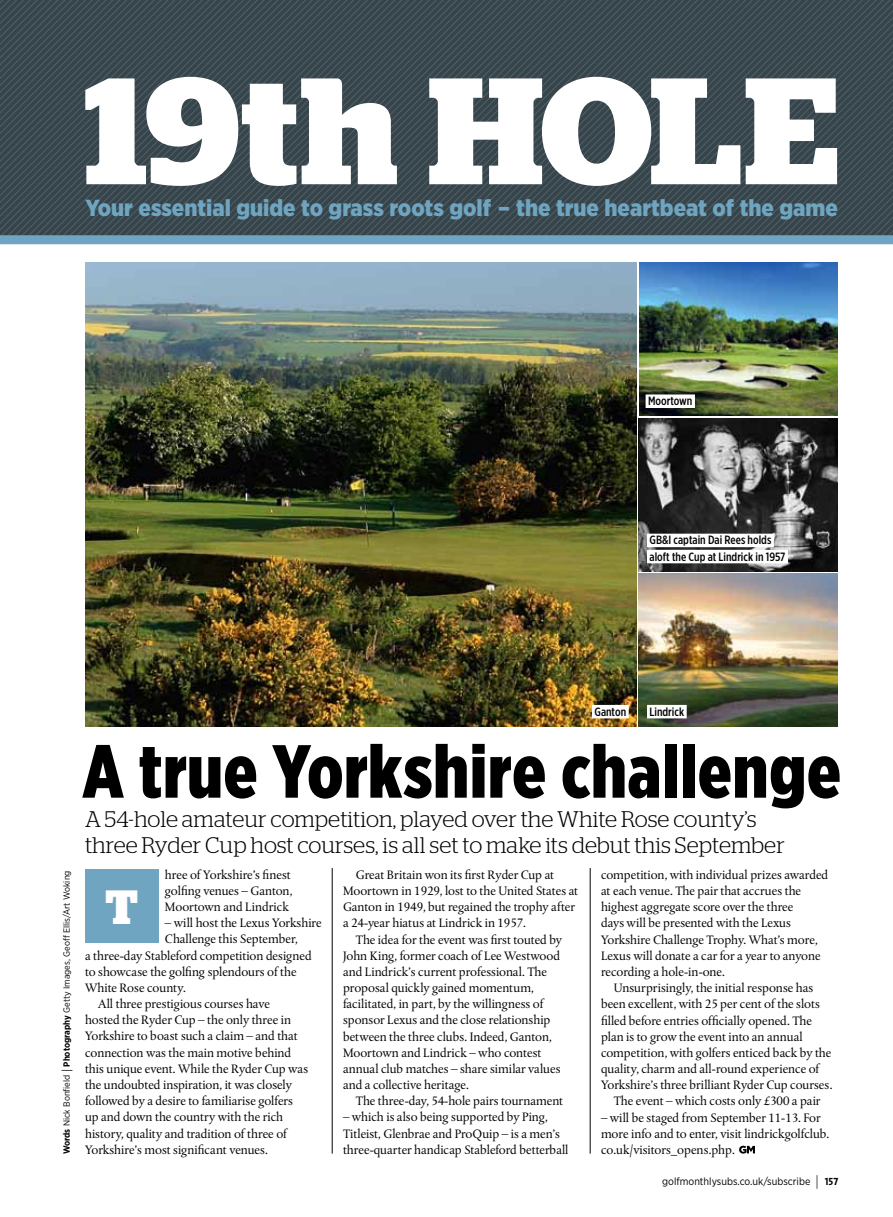
<style>
.page{position:relative;width:893px;height:1217px;background:#fff}
.page>*{position:absolute;margin:0;border:0;box-sizing:border-box;transform-origin:0 0}
.t1{font:700 151.05px "Stag";letter-spacing:-.005em;color:#fff}
.t2{font:900 75px "Gotham X Narrow";letter-spacing:.005em;color:#000}
.t3{font:700 48px "Stag";color:#fff}
.t4{font:900 23.25px "Gotham Narrow";color:#6fa5c0}
.t5{font:300 22.5px/25.8px "Stag";letter-spacing:.005em;color:#000}
.t6{font:12.9px/16.2px "Albertina MT Std";letter-spacing:-.005em;color:#000}
.t7{font:500 12px/16.2px "Gotham X Narrow";color:#000}
.t8{font:10.5px "Gotham Narrow";color:#000}
.t9{font:9px "Gotham Narrow";color:#000}
.s1{font-weight:700}
.s2{font-size:12px}
.s3{font-weight:300;font-size:15px}
.s4{font-family:"The Sans Bold Caps"}
</style>
<div class="page">
<svg style="left:0;top:0;width:893px;height:235px;background:#3b4a51"></svg>
<div style="left:0;top:235px;width:893px;height:9px;background:#6fa5c0"></div>
<svg style="left:739px;top:1145px;width:16px;height:8px"></svg>
<div style="left:85px;top:868px;width:74px;height:74px;background:#6fa5c0"></div>
<hr style="left:332px;top:867px;width:1px;height:286px;background:#000">
<hr style="left:590px;top:867px;width:1px;height:286px;background:#000">
<img style="left:85px;top:262px;width:552px;height:464px">
<div style="left:592px;top:704px;width:37px;height:14px;background:#fff"></div>
<img style="left:639px;top:573px;width:199px;height:153px">
<img style="left:639px;top:418px;width:199px;height:153px">
<img style="left:639px;top:262px;width:199px;height:154px">
<div style="left:646px;top:394px;width:49px;height:14px;background:#fff"></div>
<div style="left:647px;top:533px;width:127px;height:14px;background:#fff"></div>
<div style="left:647px;top:549px;width:141px;height:14px;background:#fff"></div>
<div style="left:647px;top:704px;width:40px;height:14px;background:#fff"></div>
<h1 class="t1" style="left:84px;top:43px;width:756px">19th Hole</h1>
<h3 class="t4" style="left:85px;top:194px;width:754px">Your essential guide to grass roots golf – the true heartbeat of the game</h3>
<p class="t7" style="left:648px;top:393px;width:46px">Moortown</p>
<p class="t7" style="left:649px;top:532px;width:137px">GB&amp;I captain Dai Rees holds aloft the Cup at Lindrick in 1957</p>
<p class="t7" style="left:594px;top:703px;width:33px">Ganton</p>
<p class="t7" style="left:649px;top:703px;width:36px">Lindrick</p>
<p class="t9" style="left:61px;top:1154px;width:285px;rotate:-90deg"><span class="s1">Words</span> Nick Bonfield <span class="s2">|</span> <span class="s1">Photography</span> Getty Images, Geoff Ellis/Art Woking</p>
<h2 class="t2" style="left:82px;top:725px;width:760px">A true Yorkshire challenge</h2>
<h3 class="t5" style="left:85px;top:805px;width:701px">A 54-hole amateur competition, played over the White Rose county’s three Ryder Cup host courses, is all set to make its debut this September</h3>
<h3 class="t3" style="left:106px;top:878px;width:34px">T</h3>
<p class="t6" style="left:165px;top:866px;width:129px">hree of Yorkshire’s finest golfing venues – Ganton,<br>Moortown and Lindrick</p>
<p class="t6" style="left:165px;top:914px;width:158px">– will host the Lexus Yorkshire</p>
<p class="t6" style="left:165px;top:931px;width:134px">Challenge this September,</p>
<p class="t6" style="left:85px;top:947px;width:228px">a three-day Stableford competition designed</p>
<p class="t6" style="left:85px;top:963px;width:213px">to showcase the golfing splendours of the</p>
<p class="t6" style="left:85px;top:979px;width:102px">White Rose county.</p>
<p class="t6" style="left:98px;top:995px;width:174px">All three prestigious courses have</p>
<p class="t6" style="left:85px;top:1011px;width:208px">hosted the Ryder Cup – the only three in</p>
<p class="t6" style="left:85px;top:1028px;width:214px">Yorkshire to boast such a claim – and that</p>
<p class="t6" style="left:85px;top:1044px;width:208px">connection was the main motive behind</p>
<p class="t6" style="left:85px;top:1060px;width:225px">this unique event. While the Ryder Cup was</p>
<p class="t6" style="left:85px;top:1076px;width:208px">the undoubted inspiration, it was closely</p>
<p class="t6" style="left:85px;top:1092px;width:210px">followed by a desire to familiarise golfers</p>
<p class="t6" style="left:85px;top:1108px;width:200px">up and down the country with the rich</p>
<p class="t6" style="left:85px;top:1124px;width:203px">history, quality and tradition of three of</p>
<p class="t6" style="left:85px;top:1141px;width:185px">Yorkshire’s most significant venues.</p>
<p class="t6" style="left:343px;top:866px;width:237px;text-indent:13px">Great Britain won its first Ryder Cup at Moortown in 1929, lost to the United States at Ganton in 1949, but regained the trophy after a 24-year hiatus at Lindrick in 1957.</p>
<p class="t6" style="left:343px;top:931px;width:221px;text-indent:13px">The idea for the event was first touted by John King, former coach of Lee Westwood and Lindrick’s current professional. The proposal quickly gained momentum, facilitated, in part, by the willingness of sponsor Lexus and the close relationship between the three clubs. Indeed, Ganton, Moortown and Lindrick – who contest annual club matches – share similar values and a collective heritage.</p>
<p class="t6" style="left:356px;top:1092px;width:209px">The three-day, 54-hole pairs tournament</p>
<p class="t6" style="left:343px;top:1108px;width:227px">– which is also being supported by Ping,<br>Titleist, Glenbrae and ProQuip – is a men’s three-quarter handicap Stableford betterball</p>
<p class="t6" style="left:601px;top:866px;width:229px">competition, with individual prizes awarded at each venue. The pair that accrues the highest aggregate score over the three<br>days will be presented with the Lexus Yorkshire Challenge Trophy. What’s more, Lexus will donate a car for a year to anyone recording a hole-in-one.</p>
<p class="t6" style="left:614px;top:979px;width:201px">Unsurprisingly, the initial response has</p>
<p class="t6" style="left:601px;top:995px;width:220px">been excellent, with 25 per cent of the slots</p>
<p class="t6" style="left:601px;top:1012px;width:213px">filled before entries officially opened. The</p>
<p class="t6" style="left:601px;top:1028px;width:203px">plan is to grow the event into an annual</p>
<p class="t6" style="left:601px;top:1044px;width:232px">competition, with golfers enticed back by the</p>
<p class="t6" style="left:601px;top:1060px;width:220px">quality, charm and all-round experience of</p>
<p class="t6" style="left:601px;top:1076px;width:233px">Yorkshire’s three brilliant Ryder Cup courses.</p>
<p class="t6" style="left:614px;top:1092px;width:208px">The event – which costs only £300 a pair</p>
<p class="t6" style="left:601px;top:1109px;width:230px">– will be staged from September 11-13. For more info and to enter, visit lindrickgolfclub. co.uk/visitors_opens.php.</p>
<p class="t8" style="left:662px;top:1174px;width:177px">golfmonthlysubs.co.uk/subscribe <span class="s3">|</span> <span class="s4">157</span></p>
</div>
